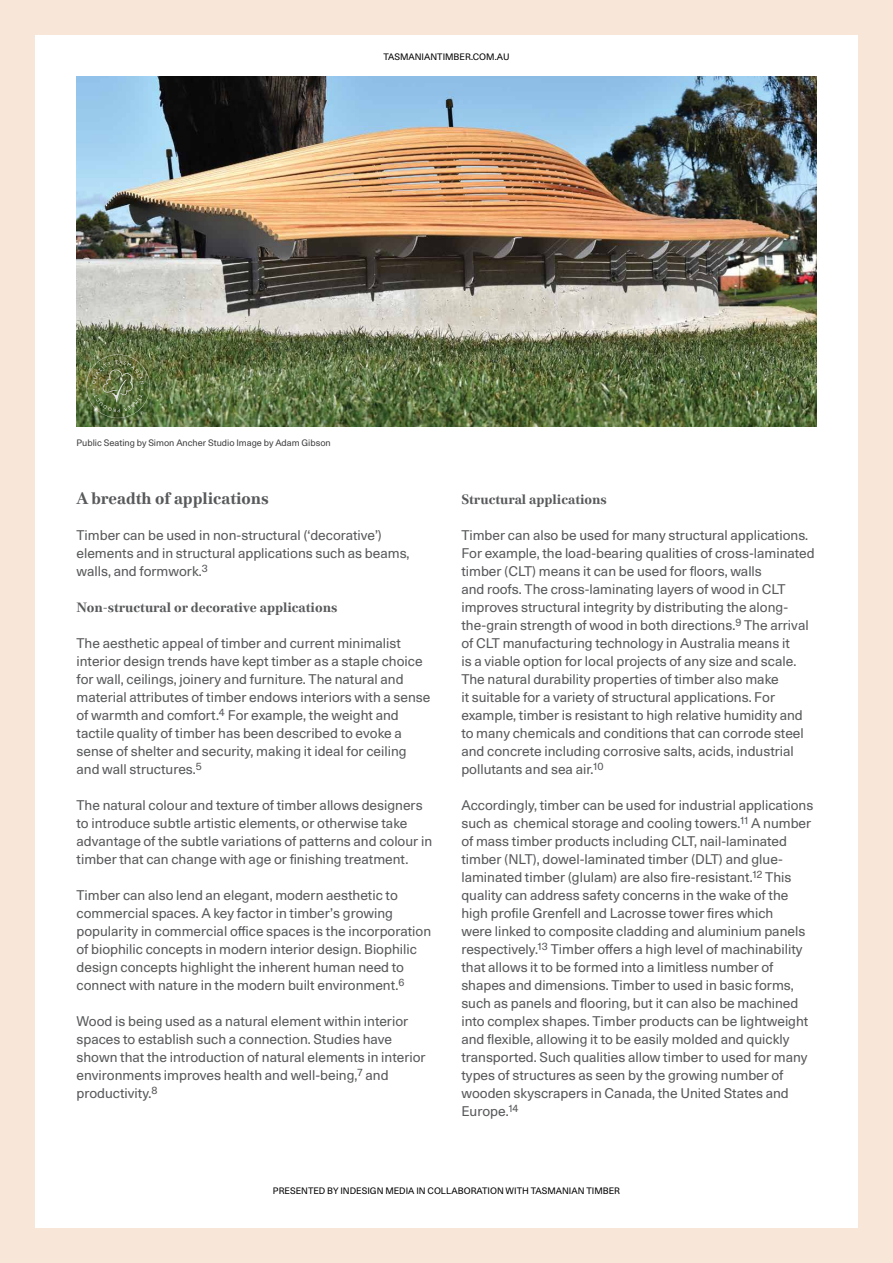
<style>
.page{position:relative;width:893px;height:1263px;background:#f8e7d9}
.page>*{position:absolute;margin:0;border:0;box-sizing:border-box;transform-origin:0 0}
.t1{font:700 16.5px "Media 77";color:#58595b}
.t2{font:13.5px/18px "Unica 77 LL";color:#58595b}
.t3{font:700 13.5px "Media 77";color:#58595b}
.t4{font:9px "Unica 77 LL";color:#000}
.t5{font:9px "Unica 77 LL";color:#414042}
</style>
<div class="page">
<div style="left:35px;top:36px;width:823px;height:1192px;background:#fff"></div>
<img style="left:77px;top:77px;width:739px;height:349px">
<svg style="left:86px;top:354px;width:64px;height:64px;background:#67794a"></svg>
<p class="t4" style="left:383px;top:50px;width:128px">TASMANIANTIMBER.COM.AU</p>
<p class="t5" style="left:77px;top:437px;width:256px">Public Seating by Simon Ancher Studio Image by Adam Gibson</p>
<p class="t1" style="left:77px;top:489px;width:194px">A breadth of applications</p>
<p class="t2" style="left:77px;top:525px;width:335px">Timber can be used in non-structural (‘decorative’) elements and in structural applications such as beams, walls, and formwork.<sup>3</sup></p>
<p class="t3" style="left:77px;top:600px;width:262px">Non-structural or decorative applications</p>
<p class="t2" style="left:77px;top:633px;width:355px">The aesthetic appeal of timber and current minimalist interior design trends have kept timber as a staple choice for wall, ceilings, joinery and furniture. The natural and material attributes of timber endows interiors with a sense of warmth and comfort.<sup>4</sup> For example, the weight and tactile quality of timber has been described to evoke a sense of shelter and security, making it ideal for ceiling and wall structures.<sup>5</sup></p>
<p class="t2" style="left:77px;top:795px;width:357px">The natural colour and texture of timber allows designers to introduce subtle artistic elements, or otherwise take advantage of the subtle variations of patterns and colour in timber that can change with age or finishing treatment.</p>
<p class="t2" style="left:77px;top:885px;width:356px">Timber can also lend an elegant, modern aesthetic to commercial spaces. A key factor in timber’s growing popularity in commercial office spaces is the incorporation of biophilic concepts in modern interior design. Biophilic design concepts highlight the inherent human need to connect with nature in the modern built environment.<sup>6</sup></p>
<p class="t2" style="left:77px;top:1011px;width:351px">Wood is being used as a natural element within interior spaces to establish such a connection. Studies have shown that the introduction of natural elements in interior environments improves health and well-being,<sup>7</sup> and productivity.<sup>8</sup></p>
<p class="t3" style="left:461px;top:492px;width:147px">Structural applications</p>
<p class="t2" style="left:461px;top:525px;width:355px">Timber can also be used for many structural applications.<br>For example, the load-bearing qualities of cross-laminated timber (CLT) means it can be used for floors, walls<br>and roofs. The cross-laminating layers of wood in CLT improves structural integrity by distributing the along&shy;the-grain strength of wood in both directions.<sup>9</sup> The arrival of CLT manufacturing technology in Australia means it<br>is a viable option for local projects of any size and scale.<br>The natural durability properties of timber also make<br>it suitable for a variety of structural applications. For example, timber is resistant to high relative humidity and to many chemicals and conditions that can corrode steel and concrete including corrosive salts, acids, industrial pollutants and sea air.<sup>10</sup></p>
<p class="t2" style="left:461px;top:795px;width:353px">Accordingly, timber can be used for industrial applications such as chemical storage and cooling towers.<sup>11</sup> A number of mass timber products including CLT, nail-laminated timber (NLT), dowel-laminated timber (DLT) and glue&shy;laminated timber (glulam) are also fire-resistant.<sup>12</sup> This quality can address safety concerns in the wake of the high profile Grenfell and Lacrosse tower fires which<br>were linked to composite cladding and aluminium panels respectively.<sup>13</sup> Timber offers a high level of machinability that allows it to be formed into a limitless number of shapes and dimensions. Timber to used in basic forms, such as panels and flooring, but it can also be machined into complex shapes. Timber products can be lightweight and flexible, allowing it to be easily molded and quickly transported. Such qualities allow timber to used for many types of structures as seen by the growing number of wooden skyscrapers in Canada, the United States and Europe.<sup>14</sup></p>
<p class="t4" style="left:273px;top:1184px;width:349px">PRESENTED BY INDESIGN MEDIA IN COLLABORATION WITH TASMANIAN TIMBER</p>
</div>
